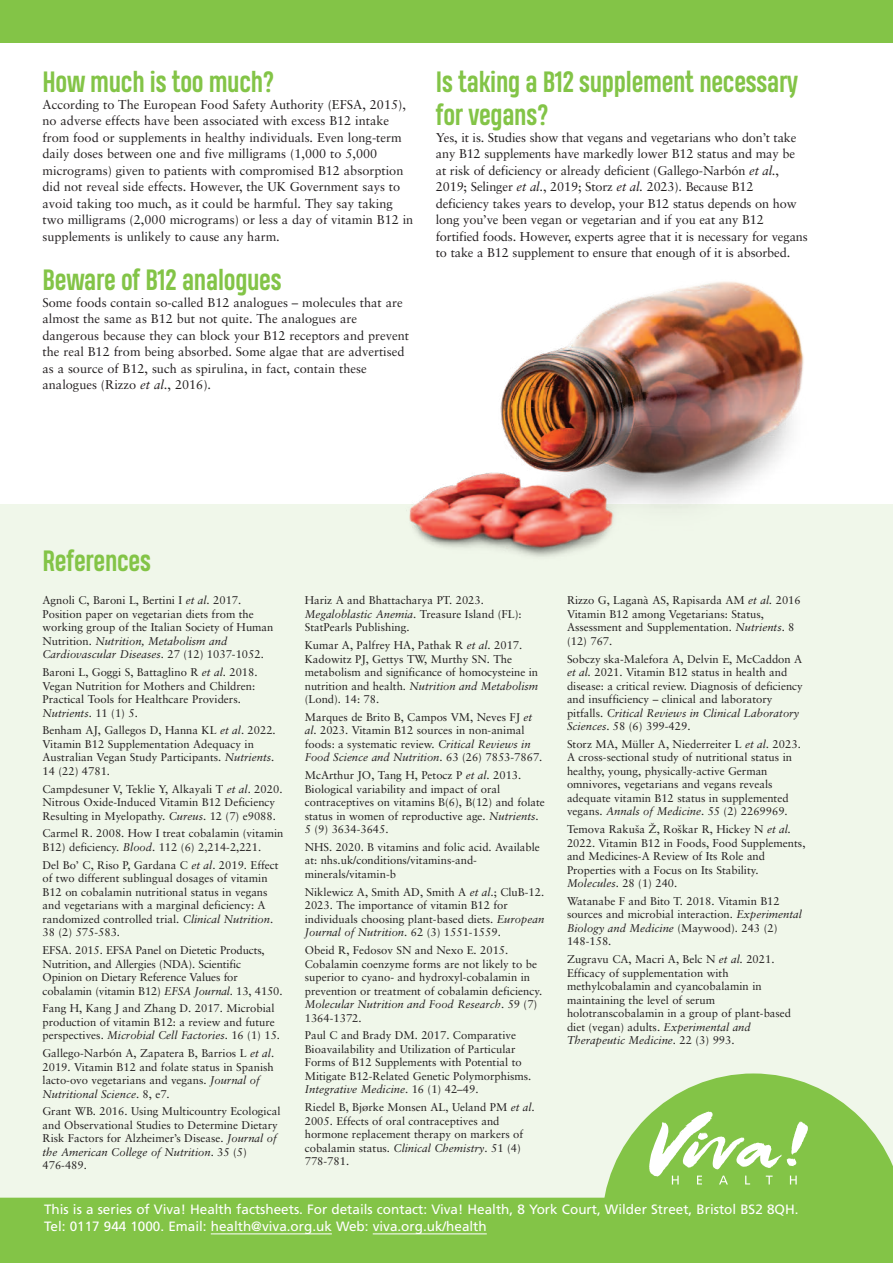
<style>
.page{position:relative;width:893px;height:1263px;background:#fff}
.page>*{position:absolute;margin:0;border:0;box-sizing:border-box;transform-origin:0 0}
.t1{font:700 27px/33px "Heading Pro";letter-spacing:-.01em;color:#83c447}
.t2{font:13.5px/16.5px "Frutiger";color:#fff}
.t3{font:12.75px/16.5px "Sabon";color:#231f20}
.t4{font:11.25px/13.5px "Sabon";color:#231f20}
.s1{font-style:italic}
</style>
<div class="page">
<div style="left:0;top:505px;width:893px;height:758px;background:#f0f7ea"></div>
<div style="left:0;top:0;width:893px;height:43px;background:#83c447"></div>
<div style="left:0;top:1198px;width:602px;height:65px;background:#83c447"></div>
<svg style="left:602px;top:1073px;width:291px;height:190px;fill:#83c447"></svg>
<hr style="left:211px;top:1233px;width:121px;height:1px;background:#fff">
<hr style="left:373px;top:1233px;width:114px;height:1px;background:#fff">
<svg style="left:649px;top:1111px;width:159px;height:73px;background:#a4d479"></svg>
<img style="left:389px;top:281px;width:425px;height:276px">
<h1 class="t1" style="left:43px;top:66px;width:234px">How much is too much?</h1>
<p class="t3" style="left:43px;top:97px;width:372px">According to The European Food Safety Authority (EFSA, 2015), no adverse effects have been associated with excess B12 intake from food or supplements in healthy individuals. Even long-term daily doses between one and five milligrams (1,000 to 5,000 micrograms) given to patients with compromised B12 absorption did not reveal side effects. However, the UK Government says to avoid taking too much, as it could be harmful. They say taking two milligrams (2,000 micrograms) or less a day of vitamin B12 in supplements is unlikely to cause any harm.</p>
<h1 class="t1" style="left:43px;top:264px;width:241px">Beware of B12 analogues</h1>
<p class="t3" style="left:43px;top:295px;width:368px">Some foods contain so-called B12 analogues – molecules that are almost the same as B12 but not quite. The analogues are dangerous because they can block your B12 receptors and prevent the real B12 from being absorbed. Some algae that are advertised as a source of B12, such as spirulina, in fact, contain these analogues (Rizzo <span class="s1">et al.</span>, 2016).</p>
<h1 class="t1" style="left:436px;top:66px;width:364px">Is taking a B12 supplement necessary for vegans?</h1>
<p class="t3" style="left:436px;top:130px;width:373px">Yes, it is. Studies show that vegans and vegetarians who don’t take any B12 supplements have markedly lower B12 status and may be at risk of deficiency or already deficient (Gallego-Narbón <span class="s1">et al.</span>, 2019; Selinger <span class="s1">et al.</span>, 2019; Storz <span class="s1">et al.</span> 2023). Because B12 deficiency takes years to develop, your B12 status depends on how long you’ve been vegan or vegetarian and if you eat any B12 fortified foods. However, experts agree that it is necessary for vegans to take a B12 supplement to ensure that enough of it is absorbed.</p>
<h1 class="t1" style="left:43px;top:545px;width:110px">References</h1>
<p class="t4" style="left:43px;top:595px;width:232px">Agnoli C, Baroni L, Bertini I <span class="s1">et al</span>. 2017.<br>Position paper on vegetarian diets from the working group of the Italian Society of Human Nutrition. <span class="s1">Nutrition, Metabolism and Cardiovascular Diseases</span>. 27 (12) 1037-1052.</p>
<p class="t4" style="left:43px;top:666px;width:217px">Baroni L, Goggi S, Battaglino R <span class="s1">et al</span>. 2018.<br>Vegan Nutrition for Mothers and Children:<br>Practical Tools for Healthcare Providers.<br><span class="s1">Nutrients</span>. 11 (1) 5.</p>
<p class="t4" style="left:43px;top:725px;width:235px">Benham AJ, Gallegos D, Hanna KL <span class="s1">et al</span>. 2022.<br>Vitamin B12 Supplementation Adequacy in Australian Vegan Study Participants. <span class="s1">Nutrients</span>.<br>14 (22) 4781.</p>
<p class="t4" style="left:43px;top:783px;width:241px">Campdesuner V, Teklie Y, Alkayali T <span class="s1">et al</span>. 2020.<br>Nitrous Oxide-Induced Vitamin B12 Deficiency<br>Resulting in Myelopathy. <span class="s1">Cureus</span>. 12 (7) e9088.</p>
<p class="t4" style="left:43px;top:828px;width:242px">Carmel R. 2008. How I treat cobalamin (vitamin<br>B12) deficiency. <span class="s1">Blood</span>. 112 (6) 2,214-2,221.</p>
<p class="t4" style="left:43px;top:859px;width:238px">Del Bo’ C, Riso P, Gardana C <span class="s1">et al</span>. 2019. Effect of two different sublingual dosages of vitamin B12 on cobalamin nutritional status in vegans and vegetarians with a marginal deficiency: A randomized controlled trial. <span class="s1">Clinical Nutrition</span>.<br>38 (2) 575-583.</p>
<p class="t4" style="left:43px;top:944px;width:241px">EFSA. 2015. EFSA Panel on Dietetic Products, Nutrition, and Allergies (NDA). Scientific Opinion on Dietary Reference Values for cobalamin (vitamin B12) <span class="s1">EFSA Journal</span>. 13, 4150.</p>
<p class="t4" style="left:43px;top:1002px;width:239px">Fang H, Kang J and Zhang D. 2017. Microbial production of vitamin B12: a review and future perspectives. <span class="s1">Microbial Cell Factories</span>. 16 (1) 15.</p>
<p class="t4" style="left:43px;top:1047px;width:233px">Gallego-Narbón A, Zapatera B, Barrios L <span class="s1">et al</span>.<br>2019. Vitamin B12 and folate status in Spanish lacto-ovo vegetarians and vegans. <span class="s1">Journal of Nutritional Science</span>. 8, e7.</p>
<p class="t4" style="left:43px;top:1105px;width:239px">Grant WB. 2016. Using Multicountry Ecological and Observational Studies to Determine Dietary Risk Factors for Alzheimer’s Disease. <span class="s1">Journal of the American College of Nutrition</span>. 35 (5)<br>476-489.</p>
<p class="t4" style="left:305px;top:595px;width:218px">Hariz A and Bhattacharya PT. 2023.<br><span class="s1">Megaloblastic Anemia</span>. Treasure Island (FL):<br>StatPearls Publishing.</p>
<p class="t4" style="left:305px;top:639px;width:235px">Kumar A, Palfrey HA, Pathak R <span class="s1">et al</span>. 2017.<br>Kadowitz PJ, Gettys TW, Murthy SN. The metabolism and significance of homocysteine in nutrition and health. <span class="s1">Nutrition and Metabolism </span>(Lond). 14: 78.</p>
<p class="t4" style="left:305px;top:711px;width:239px">Marques de Brito B, Campos VM, Neves FJ <span class="s1">et al</span>. 2023. Vitamin B12 sources in non-animal foods: a systematic review. <span class="s1">Critical Reviews in Food Science and Nutrition</span>. 63 (26) 7853-7867.</p>
<p class="t4" style="left:305px;top:769px;width:242px">McArthur JO, Tang H, Petocz P <span class="s1">et al</span>. 2013.<br>Biological variability and impact of oral contraceptives on vitamins B(6), B(12) and folate status in women of reproductive age. <span class="s1">Nutrients</span>.<br>5 (9) 3634-3645.</p>
<p class="t4" style="left:305px;top:841px;width:237px">NHS. 2020. B vitamins and folic acid. Available at: nhs.uk/conditions/vitamins-and&shy;minerals/vitamin-b</p>
<p class="t4" style="left:305px;top:886px;width:241px">Niklewicz A, Smith AD, Smith A <span class="s1">et al.</span>; CluB-12.<br>2023. The importance of vitamin B12 for individuals choosing plant-based diets. <span class="s1">European Journal of Nutrition</span>. 62 (3) 1551-1559.</p>
<p class="t4" style="left:305px;top:944px;width:239px">Obeid R, Fedosov SN and Nexo E. 2015.<br>Cobalamin coenzyme forms are not likely to be superior to cyano- and hydroxyl-cobalamin in prevention or treatment of cobalamin deficiency.<br><span class="s1">Molecular Nutrition and Food Research</span>. 59 (7)<br>1364-1372.</p>
<p class="t4" style="left:305px;top:1029px;width:228px">Paul C and Brady DM. 2017. Comparative Bioavailability and Utilization of Particular Forms of B12 Supplements with Potential to Mitigate B12-Related Genetic Polymorphisms.<br><span class="s1">Integrative Medicine</span>. 16 (1) 42–49.</p>
<p class="t4" style="left:305px;top:1101px;width:232px">Riedel B, Bjørke Monsen AL, Ueland PM <span class="s1">et al.<br></span>2005. Effects of oral contraceptives and hormone replacement therapy on markers of cobalamin status. <span class="s1">Clinical Chemistry</span>. 51 (4)<br>778-781.</p>
<p class="t4" style="left:567px;top:595px;width:235px">Rizzo G, Laganà AS, Rapisarda AM <span class="s1">et al.</span> 2016<br>Vitamin B12 among Vegetarians: Status, Assessment and Supplementation. <span class="s1">Nutrients</span>. 8 (12) 767.</p>
<p class="t4" style="left:567px;top:653px;width:237px">Sobczy ska-Malefora A, Delvin E, McCaddon A <span class="s1">et al.</span> 2021. Vitamin B12 status in health and disease: a critical review. Diagnosis of deficiency and insufficiency – clinical and laboratory pitfalls. <span class="s1">Critical Reviews in Clinical Laboratory Sciences</span>. 58 (6) 399-429.</p>
<p class="t4" style="left:567px;top:738px;width:235px">Storz MA, Müller A, Niederreiter L <span class="s1">et al.</span> 2023.<br>A cross-sectional study of nutritional status in healthy, young, physically-active German omnivores, vegetarians and vegans reveals adequate vitamin B12 status in supplemented vegans. <span class="s1">Annals of Medicine</span>. 55 (2) 2269969.</p>
<p class="t4" style="left:567px;top:823px;width:240px">Temova Rakuša Ž, Roškar R, Hickey N <span class="s1">et al.<br></span>2022. Vitamin B12 in Foods, Food Supplements, and Medicines-A Review of Its Role and Properties with a Focus on Its Stability.<br><span class="s1">Molecules</span>. 28 (1) 240.</p>
<p class="t4" style="left:567px;top:895px;width:237px">Watanabe F and Bito T. 2018. Vitamin B12 sources and microbial interaction. <span class="s1">Experimental Biology and Medicine</span> (Maywood). 243 (2)<br>148-158.</p>
<p class="t4" style="left:567px;top:953px;width:226px">Zugravu CA, Macri A, Belc N <span class="s1">et al.</span> 2021.<br>Efficacy of supplementation with methylcobalamin and cyancobalamin in maintaining the level of serum holotranscobalamin in a group of plant-based diet (vegan) adults. <span class="s1">Experimental and Therapeutic Medicine</span>. 22 (3) 993.</p>
<p class="t2" style="left:44px;top:1202px;width:756px">This is a series of Viva! Health factsheets. For details contact: Viva! Health, 8 York Court, Wilder Street, Bristol BS2 8QH.<br>Tel: 0117 944 1000. Email: health@viva.org.uk Web: viva.org.uk/health</p>
</div>
